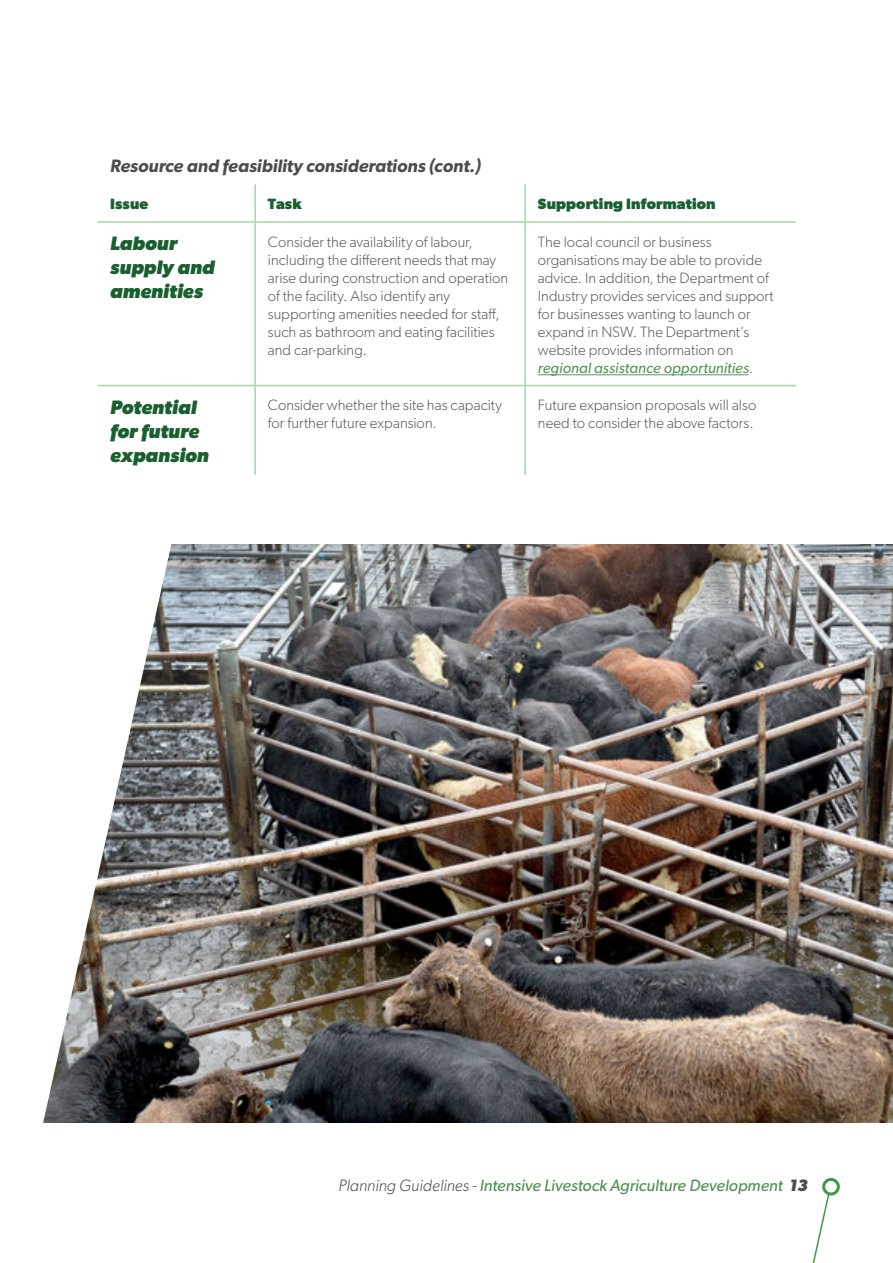
<style>
.page{position:relative;width:893px;height:1263px;background:#fff}
.page>*{position:absolute;margin:0;border:0;box-sizing:border-box;transform-origin:0 0}
.t1{font:italic 700 19.5px/24px "Gibson";letter-spacing:.005em;color:#1a5f30}
.t2{font:italic 600 18px "Gibson";color:#4b4c4d}
.t3{font:italic 16.5px "Gibson";color:#4d9151}
.t4{font:300 15px/18px "Gibson";letter-spacing:.005em;color:#57585a}
.t5{font:700 15px "Gibson";letter-spacing:.01em;color:#1a5f30}
.s1{font-weight:400;font-style:italic;color:#58975b}
.s2{font-weight:300;color:#4b4c4d}
.s3{font-weight:700;color:#4b4c4d}
</style>
<div class="page">
<svg style="left:812px;top:1189px;width:20px;height:74px"></svg>
<div style="left:824px;top:1179px;width:14px;height:15px;background:#fff;border-radius:50%"></div>
<div style="left:822px;top:1178px;width:18px;height:17px;border:3px solid #3f9945;border-radius:50%"></div>
<hr style="left:254px;top:184px;width:2px;height:37px;background:#a4d4a7">
<hr style="left:524px;top:184px;width:2px;height:37px;background:#a4d4a7">
<hr style="left:97px;top:221px;width:158px;height:2px;background:#a4d4a7">
<hr style="left:255px;top:221px;width:270px;height:2px;background:#a4d4a7">
<hr style="left:254px;top:223px;width:2px;height:162px;background:#a4d4a7">
<hr style="left:525px;top:221px;width:271px;height:2px;background:#a4d4a7">
<hr style="left:524px;top:223px;width:2px;height:162px;background:#a4d4a7">
<hr style="left:255px;top:385px;width:270px;height:1px;background:#a4d4a7">
<hr style="left:525px;top:385px;width:271px;height:1px;background:#a4d4a7">
<hr style="left:524px;top:386px;width:2px;height:89px;background:#a4d4a7">
<hr style="left:538px;top:374px;width:211px;height:1px;background:#58975b">
<img style="left:269px;top:544px;width:624px;height:579px">
<img style="left:43px;top:347px;width:226px;height:776px">
<p class="t2" style="left:110px;top:155px;width:372px">Resource and feasibility considerations (cont.)</p>
<p class="t5" style="left:110px;top:195px;width:40px">Issue</p>
<p class="t5" style="left:268px;top:195px;width:35px">Task</p>
<p class="t5" style="left:538px;top:195px;width:179px">Supporting Information</p>
<p class="t1" style="left:110px;top:231px;width:106px">Labour supply and amenities</p>
<p class="t4" style="left:268px;top:232px;width:242px">Consider the availability of labour, including the different needs that may arise during construction and operation of the facility. Also identify any supporting amenities needed for staff, such as bathroom and eating facilities and car-parking.</p>
<p class="t4" style="left:538px;top:232px;width:237px">The local council or business organisations may be able to provide advice. In addition, the Department of Industry provides services and support for businesses wanting to launch or expand in NSW. The Department’s website provides information on <span class="s1">regional assistance opportunities</span>.</p>
<p class="t1" style="left:110px;top:395px;width:100px">Potential for future expansion</p>
<p class="t4" style="left:268px;top:396px;width:236px">Consider whether the site has capacity for further future expansion.</p>
<p class="t4" style="left:538px;top:396px;width:220px">Future expansion proposals will also need to consider the above factors.</p>
<p class="t3" style="left:339px;top:1175px;width:471px"><span class="s2">Planning Guidelines -</span> Intensive Livestock Agriculture Development <span class="s3">13</span></p>
</div>
